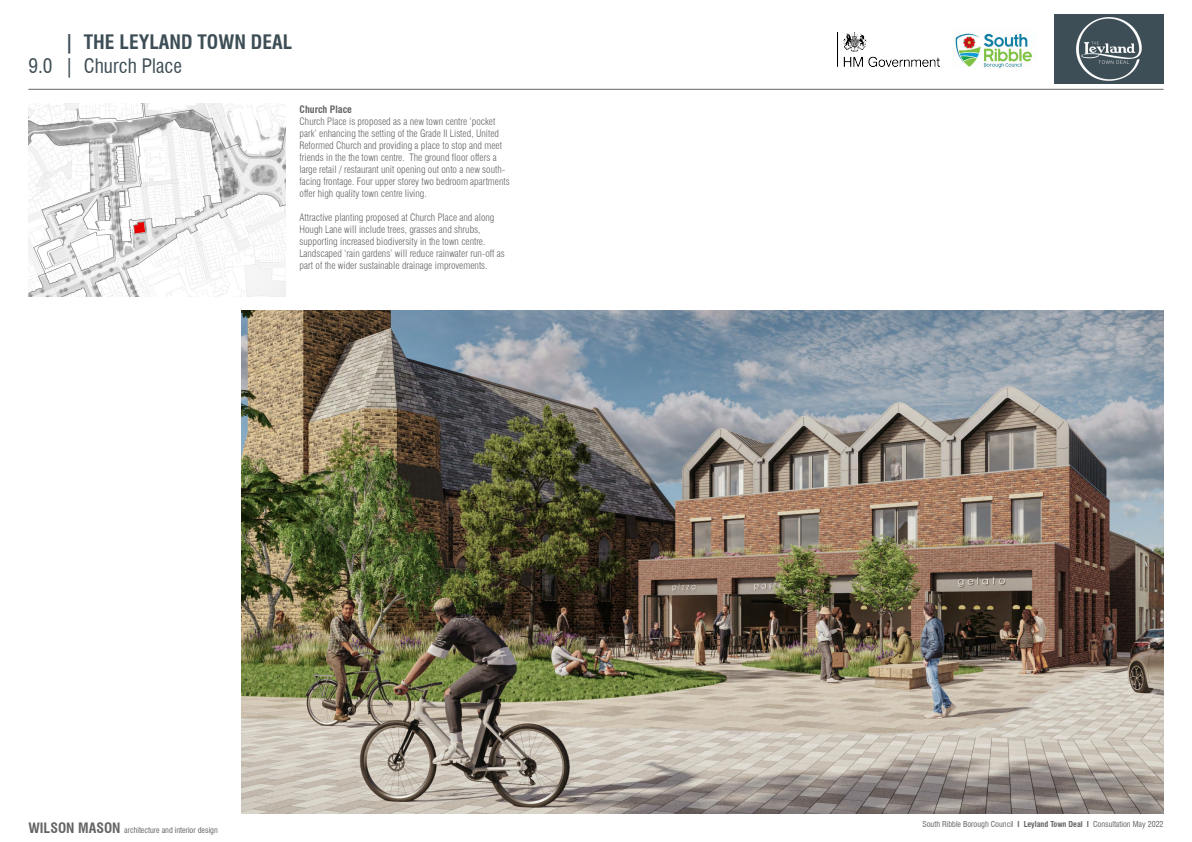
<style>
.page{position:relative;width:1192px;height:842px;background:#fff}
.page>*{position:absolute;margin:0;border:0;box-sizing:border-box;transform-origin:0 0}
.t1{font:700 condensed 19.5px "Swiss 721 BT";color:#3e4e56}
.t2{font:condensed 19.5px "Swiss 721 BT";color:#3e4e56}
.t3{font:300 condensed 10px/11.9px "Swiss 721 BT";color:#646464}
.t4{font:700 condensed 10px "Swiss 721 BT";color:#646464}
.t5{font:condensed 8px "Swiss 721 BT";color:#646464}
.s1{font-weight:700;font-size:14px}
.s2{font-weight:700}
</style>
<div class="page">
<hr style="left:28px;top:89px;width:1136px;height:1px;background:#646464">
<img style="left:954px;top:33px;width:78px;height:35px">
<div style="left:1054px;top:14px;width:110px;height:70px;background:#3e4e56"></div>
<img style="left:1077px;top:17px;width:64px;height:64px">
<img style="left:837px;top:33px;width:102px;height:34px">
<img style="left:28px;top:103px;width:257px;height:193px">
<svg style="left:134px;top:222px;width:11px;height:11px"></svg>
<img style="left:221px;top:173px;width:1px;height:23px">
<svg style="left:222px;top:167px;width:17px;height:31px"></svg>
<img style="left:241px;top:310px;width:923px;height:504px">
<h1 class="t1" style="left:64px;top:34px;width:229px">| THE LEYLAND TOWN DEAL</h1>
<h1 class="t2" style="left:28px;top:58px;width:155px">9.0 | Church Place</h1>
<p class="t4" style="left:300px;top:106px;width:54px">Church Place</p>
<p class="t3" style="left:300px;top:117px;width:212px">Church Place is proposed as a new town centre ‘pocket park’ enhancing the setting of the Grade II Listed, United Reformed Church and providing a place to stop and meet friends in the the town centre. The ground floor offers a large retail / restaurant unit opening out onto a new south&shy;facing frontage. Four upper storey two bedroom apartments offer high quality town centre living.</p>
<p class="t3" style="left:300px;top:213px;width:207px">Attractive planting proposed at Church Place and along Hough Lane will include trees, grasses and shrubs, supporting increased biodiversity in the town centre.<br>Landscaped ‘rain gardens’ will reduce rainwater run-off as part of the wider sustainable drainage improvements.</p>
<p class="t5" style="left:28px;top:827px;width:191px"><span class="s1">WILSON MASON</span> architecture and interior design</p>
<p class="t5" style="left:922px;top:821px;width:243px">South Ribble Borough Council <span class="s2">I Leyland Town Deal I</span> Consultation May 2022</p>
</div>
